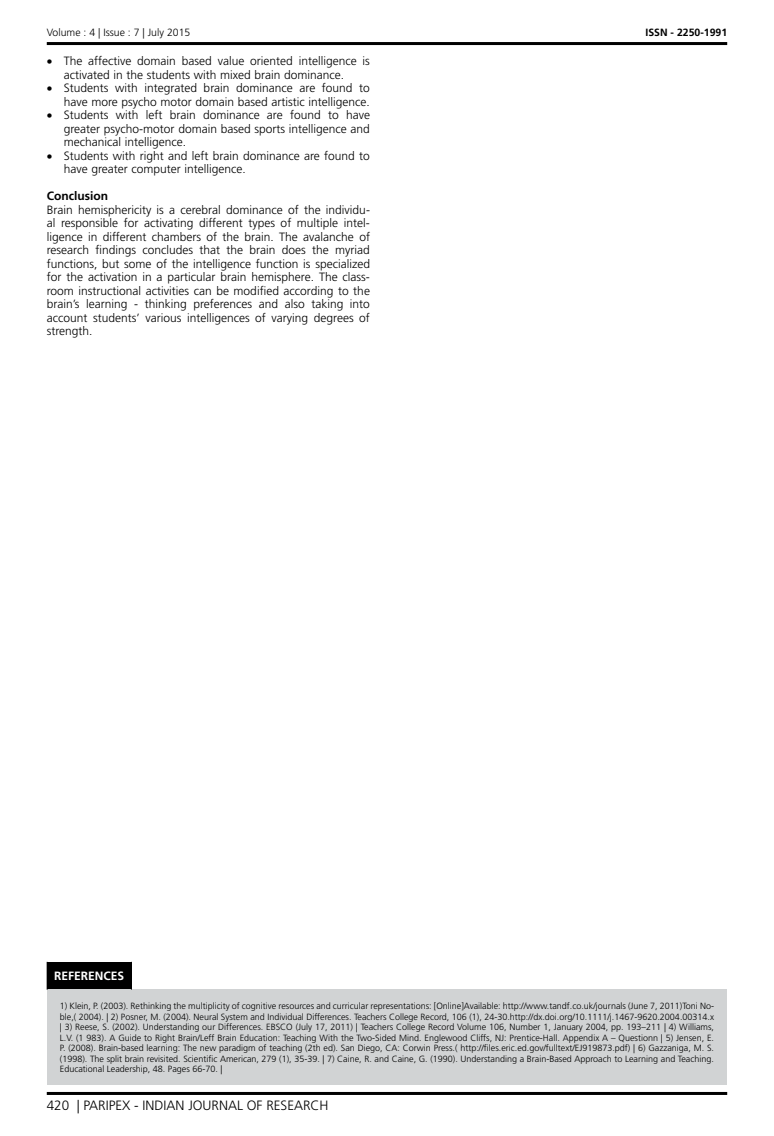
<style>
.page{position:relative;width:774px;height:1136px;background:#fff}
.page>*{position:absolute;margin:0;border:0;box-sizing:border-box;transform-origin:0 0}
.t1{font:300 13.5px "Frutiger LT Std";color:#000}
.t2{font:300 12px/13.5px "Frutiger LT Std";color:#000}
.t3{font:700 12px "Frutiger LT Std";color:#fff}
.t4{font:700 12px "Frutiger LT Std";color:#000}
.t5{font:300 10.5px "Frutiger LT Std";color:#000}
.t6{font:700 10.5px "Frutiger LT Std";color:#000}
.t7{font:300 9px/10.5px "Frutiger LT Std";color:#000;text-align:justify}
</style>
<div class="page">
<hr style="left:47px;top:42px;width:680px;height:3px;background:#000">
<hr style="left:47px;top:1091px;width:680px;height:3px;background:#000">
<div style="left:47px;top:961px;width:84px;height:28px;background:#000"></div>
<div style="left:47px;top:989px;width:680px;height:95px;background:#d1d3d4"></div>
<svg style="left:131px;top:961px;width:1px;height:28px"></svg>
<p class="t5" style="left:47px;top:27px;width:145px">Volume : 4 | Issue : 7 | July 2015</p>
<p class="t6" style="left:645px;top:27px;width:83px">ISSN - 2250-1991</p>
<h2 class="t2" style="left:64px;top:55px;width:308px;text-indent:-17px">• The affective domain based value oriented intelligence is activated in the students with mixed brain dominance.</h2>
<h2 class="t2" style="left:47px;top:82px;width:325px;text-align:right">• Students with integrated brain dominance are found to have more psycho motor domain based artistic intelligence.</h2>
<h2 class="t2" style="left:64px;top:109px;width:308px;text-align:justify;text-indent:-17px">• Students with left brain dominance are found to have greater psycho-motor domain based sports intelligence and mechanical intelligence.</h2>
<h2 class="t2" style="left:64px;top:149px;width:308px;text-indent:-17px">• Students with right and left brain dominance are found to have greater computer intelligence.</h2>
<h2 class="t4" style="left:47px;top:189px;width:63px">Conclusion</h2>
<p class="t2" style="left:47px;top:203px;width:325px;text-align:justify">Brain hemisphericity is a cerebral dominance of the individu&shy;al responsible for activating different types of multiple intel&shy;ligence in different chambers of the brain. The avalanche of research findings concludes that the brain does the myriad functions, but some of the intelligence function is specialized for the activation in a particular brain hemisphere. The class&shy;room instructional activities can be modified according to the brain’s learning - thinking preferences and also taking into account students’ various intelligences of varying degrees of strength.</p>
<h2 class="t3" style="left:54px;top:968px;width:72px">REFERENCES</h2>
<p class="t7" style="left:60px;top:1000px;width:656px">1) Klein, P. (2003). Rethinking the multiplicity of cognitive resources and curricular representations: [Online]Available: http://www.tandf.co.uk/journals (June 7, 2011)Toni No&shy;ble,( 2004). | 2) Posner, M. (2004). Neural System and Individual Differences. Teachers College Record, 106 (1), 24-30.http://dx.doi.org/10.1111/j.1467-9620.2004.00314.x | 3) Reese, S. (2002). Understanding our Differences. EBSCO (July 17, 2011) | Teachers College Record Volume 106, Number 1, January 2004, pp. 193–211 | 4) Williams, L.V. (1 983). A Guide to Right Brain/Leff Brain Education: Teaching With the Two-Sided Mind. Englewood Cliffs, NJ: Prentice-Hall. Appendix A – Questionn | 5) Jensen, E.<br>P. (2008). Brain-based learning: The new paradigm of teaching (2th ed). San Diego, CA: Corwin Press.( http://files.eric.ed.gov/fulltext/EJ919873.pdf) | 6) Gazzaniga, M. S. (1998). The split brain revisited. Scientific American, 279 (1), 35-39. | 7) Caine, R. and Caine, G. (1990). Understanding a Brain-Based Approach to Learning and Teaching.<br>Educational Leadership, 48. Pages 66-70. |</p>
<h1 class="t1" style="left:47px;top:1097px;width:283px">420 | PARIPEX - INDIAN JOURNAL OF RESEARCH</h1>
</div>
